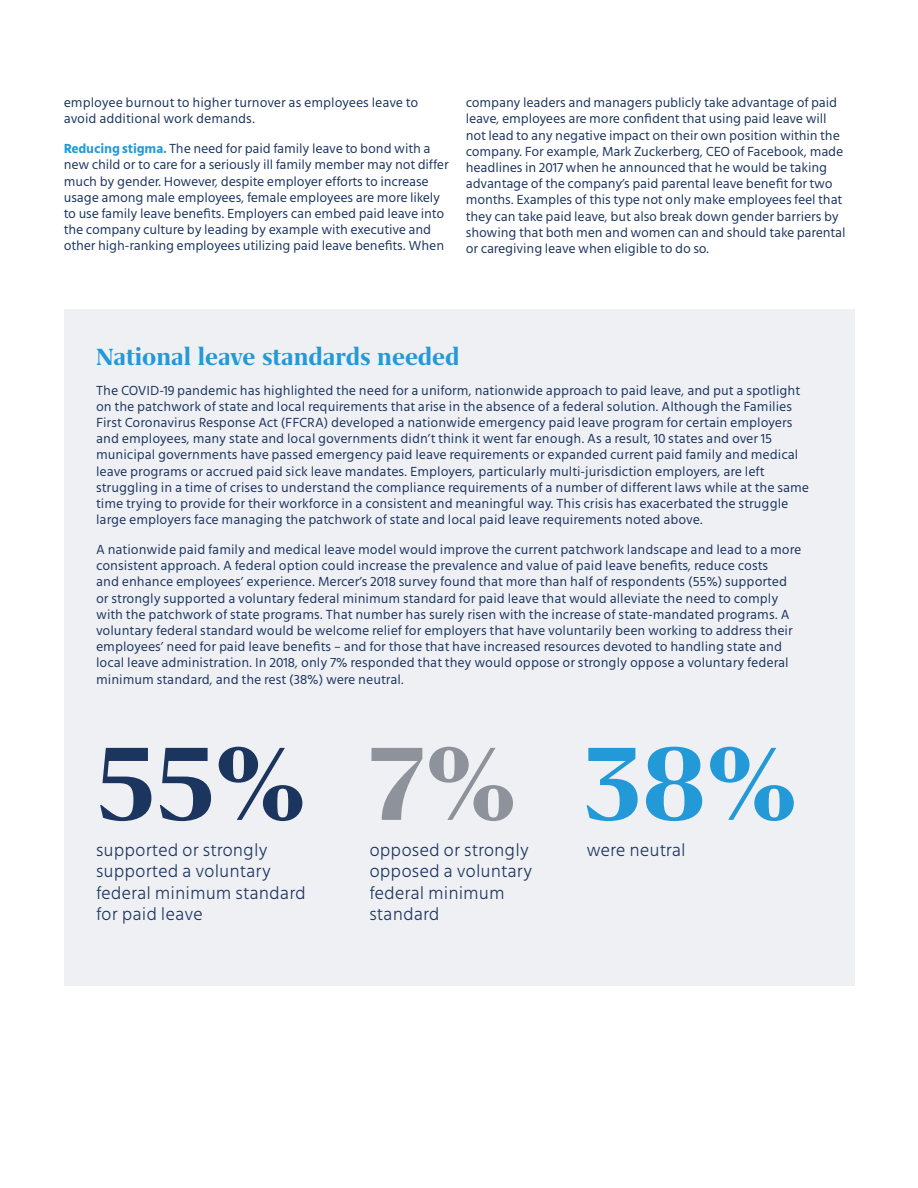
<style>
.page{position:relative;width:918px;height:1188px;background:#fff}
.page>*{position:absolute;margin:0;border:0;box-sizing:border-box;transform-origin:0 0}
.t1{font:700 120px "Grifo S";color:#1c355f}
.t2{font:700 27px "Grifo S";color:#239ad7}
.t3{font:300 18px/21.6px "Mute";color:#1c355f}
.t4{font:13.5px/16.2px "Mute";color:#1c355f}
.s1{font-weight:700;color:#239ad7}
.s2{color:#8e929a}
.s3{color:#239ad7}
</style>
<div class="page">
<div style="left:64px;top:309px;width:790px;height:677px;background:#eff0f4"></div>
<p class="t4" style="left:64px;top:94px;width:356px">employee burnout to higher turnover as employees leave to avoid additional work demands.</p>
<p class="t4" style="left:64px;top:140px;width:387px"><span class="s1">Reducing stigma.</span> The need for paid family leave to bond with a new child or to care for a seriously ill family member may not differ much by gender. However, despite employer efforts to increase usage among male employees, female employees are more likely to use family leave benefits. Employers can embed paid leave into the company culture by leading by example with executive and other high-ranking employees utilizing paid leave benefits. When</p>
<p class="t4" style="left:466px;top:94px;width:381px">company leaders and managers publicly take advantage of paid leave, employees are more confident that using paid leave will not lead to any negative impact on their own position within the company. For example, Mark Zuckerberg, CEO of Facebook, made headlines in 2017 when he announced that he would be taking advantage of the company’s paid parental leave benefit for two months. Examples of this type not only make employees feel that they can take paid leave, but also break down gender barriers by showing that both men and women can and should take parental or caregiving leave when eligible to do so.</p>
<h2 class="t2" style="left:96px;top:342px;width:365px">National leave standards needed</h2>
<p class="t4" style="left:96px;top:382px;width:714px">The COVID-19 pandemic has highlighted the need for a uniform, nationwide approach to paid leave, and put a spotlight on the patchwork of state and local requirements that arise in the absence of a federal solution. Although the Families First Coronavirus Response Act (FFCRA) developed a nationwide emergency paid leave program for certain employers and employees, many state and local governments didn’t think it went far enough. As a result, 10 states and over 15 municipal governments have passed emergency paid leave requirements or expanded current paid family and medical leave programs or accrued paid sick leave mandates. Employers, particularly multi-jurisdiction employers, are left struggling in a time of crises to understand the compliance requirements of a number of different laws while at the same time trying to provide for their workforce in a consistent and meaningful way. This crisis has exacerbated the struggle large employers face managing the patchwork of state and local paid leave requirements noted above.</p>
<p class="t4" style="left:96px;top:541px;width:707px">A nationwide paid family and medical leave model would improve the current patchwork landscape and lead to a more consistent approach. A federal option could increase the prevalence and value of paid leave benefits, reduce costs<br>and enhance employees’ experience. Mercer’s 2018 survey found that more than half of respondents (55%) supported or strongly supported a voluntary federal minimum standard for paid leave that would alleviate the need to comply with the patchwork of state programs. That number has surely risen with the increase of state-mandated programs. A voluntary federal standard would be welcome relief for employers that have voluntarily been working to address their employees’ need for paid leave benefits – and for those that have increased resources devoted to handling state and local leave administration. In 2018, only 7% responded that they would oppose or strongly oppose a voluntary federal minimum standard, and the rest (38%) were neutral.</p>
<h1 class="t1" style="left:96px;top:717px;width:703px">55% <span class="s2">7%</span> <span class="s3">38%</span></h1>
<h3 class="t3" style="left:96px;top:839px;width:211px">supported or strongly supported a voluntary federal minimum standard for paid leave</h3>
<h3 class="t3" style="left:369px;top:839px;width:165px">opposed or strongly opposed a voluntary federal minimum standard</h3>
<h3 class="t3" style="left:586px;top:839px;width:101px">were neutral</h3>
</div>
